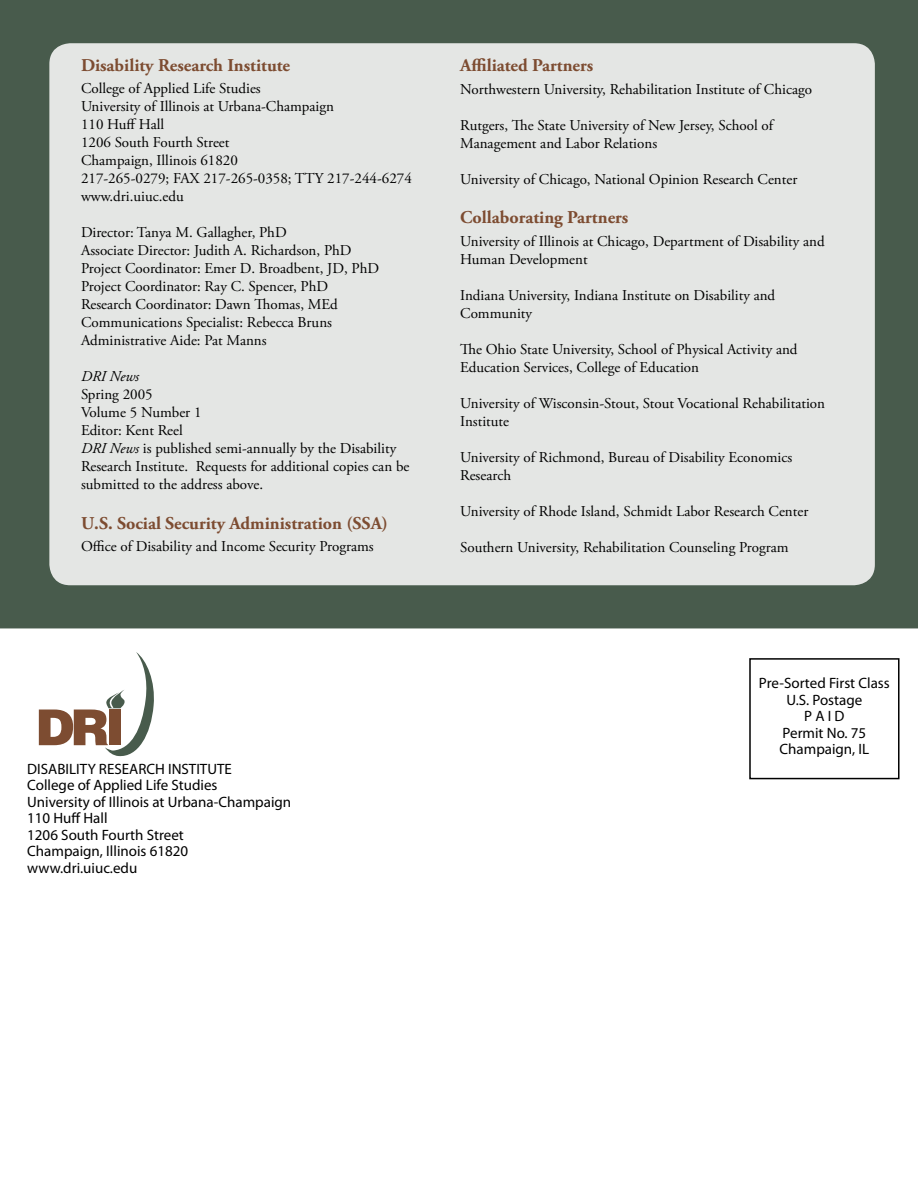
<style>
.page{position:relative;width:918px;height:1188px;background:#fff}
.page>*{position:absolute;margin:0;border:0;box-sizing:border-box;transform-origin:0 0}
.DRI_credits_subhead{font:700 18px "Adobe Garamond Pro";color:#7d4c31}
.DRI_credits_text__10_pt{font:15px/18px "Adobe Garamond Pro";color:#000}
.address_on_back_cover{font:15px "Myriad Pro";color:#000}
.DRI_credits_text__10_pt-2{font:italic 15px "Adobe Garamond Pro";color:#000}
.s1{font-style:italic}
</style>
<div class="page">
<div style="left:0;top:0;width:918px;height:628px;background:#485b4c"></div>
<div style="left:47px;top:41px;width:830px;height:545px;background:#e4e6e4"></div>
<div style="left:749px;top:658px;width:151px;height:121px;border:2px solid #000"></div>
<svg style="left:39px;top:652px;width:115px;height:104px"></svg>
<p class="DRI_credits_subhead" style="left:81px;top:55px;width:211px">Disability Research Institute</p>
<p class="DRI_credits_text__10_pt" style="left:81px;top:80px;width:181px">College of Applied Life Studies</p>
<p class="DRI_credits_text__10_pt" style="left:81px;top:98px;width:255px">University of Illinois at Urbana-Champaign</p>
<p class="DRI_credits_text__10_pt" style="left:81px;top:116px;width:85px">110 Huff Hall</p>
<p class="DRI_credits_text__10_pt" style="left:81px;top:134px;width:150px">1206 South Fourth Street</p>
<p class="DRI_credits_text__10_pt" style="left:81px;top:152px;width:158px">Champaign, Illinois 61820</p>
<p class="DRI_credits_text__10_pt" style="left:81px;top:170px;width:332px">217-265-0279; FAX 217-265-0358; TTY 217-244-6274</p>
<p class="DRI_credits_text__10_pt" style="left:81px;top:188px;width:104px">www.dri.uiuc.edu</p>
<p class="DRI_credits_text__10_pt" style="left:81px;top:224px;width:207px">Director: Tanya M. Gallagher, PhD</p>
<p class="DRI_credits_text__10_pt" style="left:81px;top:242px;width:272px">Associate Director: Judith A. Richardson, PhD</p>
<p class="DRI_credits_text__10_pt" style="left:81px;top:260px;width:300px">Project Coordinator: Emer D. Broadbent, JD, PhD</p>
<p class="DRI_credits_text__10_pt" style="left:81px;top:278px;width:249px">Project Coordinator: Ray C. Spencer, PhD</p>
<p class="DRI_credits_text__10_pt" style="left:81px;top:296px;width:258px">Research Coordinator: Dawn Thomas, MEd</p>
<p class="DRI_credits_text__10_pt" style="left:81px;top:314px;width:253px">Communications Specialist: Rebecca Bruns</p>
<p class="DRI_credits_text__10_pt" style="left:81px;top:332px;width:187px">Administrative Aide: Pat Manns</p>
<p class="DRI_credits_text__10_pt-2" style="left:81px;top:368px;width:60px">DRI News</p>
<p class="DRI_credits_text__10_pt" style="left:81px;top:386px;width:73px">Spring 2005</p>
<p class="DRI_credits_text__10_pt" style="left:81px;top:404px;width:122px">Volume 5 Number 1</p>
<p class="DRI_credits_text__10_pt" style="left:81px;top:422px;width:103px">Editor: Kent Reel</p>
<p class="DRI_credits_text__10_pt" style="left:81px;top:440px;width:330px"><span class="s1">DRI News</span> is published semi-annually by the Disability<br>Research Institute. Requests for additional copies can be submitted to the address above.</p>
<p class="DRI_credits_subhead" style="left:81px;top:513px;width:309px">U.S. Social Security Administration (SSA)</p>
<p class="DRI_credits_text__10_pt" style="left:81px;top:538px;width:294px">Office of Disability and Income Security Programs</p>
<p class="DRI_credits_subhead" style="left:460px;top:55px;width:135px">Affiliated Partners</p>
<p class="DRI_credits_text__10_pt" style="left:460px;top:80px;width:353px">Northwestern University, Rehabilitation Institute of Chicago</p>
<p class="DRI_credits_text__10_pt" style="left:460px;top:116px;width:314px">Rutgers, The State University of New Jersey, School of<br>Management and Labor Relations</p>
<p class="DRI_credits_text__10_pt" style="left:460px;top:170px;width:339px">University of Chicago, National Opinion Research Center</p>
<p class="DRI_credits_subhead" style="left:460px;top:207px;width:170px">Collaborating Partners</p>
<p class="DRI_credits_text__10_pt" style="left:460px;top:232px;width:366px">University of Illinois at Chicago, Department of Disability and<br>Human Development</p>
<p class="DRI_credits_text__10_pt" style="left:460px;top:286px;width:317px">Indiana University, Indiana Institute on Disability and<br>Community</p>
<p class="DRI_credits_text__10_pt" style="left:460px;top:340px;width:339px">The Ohio State University, School of Physical Activity and<br>Education Services, College of Education</p>
<p class="DRI_credits_text__10_pt" style="left:460px;top:394px;width:366px">University of Wisconsin-Stout, Stout Vocational Rehabilitation<br>Institute</p>
<p class="DRI_credits_text__10_pt" style="left:460px;top:448px;width:334px">University of Richmond, Bureau of Disability Economics<br>Research</p>
<p class="DRI_credits_text__10_pt" style="left:460px;top:502px;width:350px">University of Rhode Island, Schmidt Labor Research Center</p>
<p class="DRI_credits_text__10_pt" style="left:460px;top:538px;width:330px">Southern University, Rehabilitation Counseling Program</p>
<p class="address_on_back_cover" style="left:27px;top:760px;width:206px">DISABILITY RESEARCH INSTITUTE</p>
<p class="address_on_back_cover" style="left:27px;top:777px;width:192px">College of Applied Life Studies</p>
<p class="address_on_back_cover" style="left:27px;top:793px;width:265px">University of Illinois at Urbana-Champaign</p>
<p class="address_on_back_cover" style="left:27px;top:810px;width:82px">110 Huff Hall</p>
<p class="address_on_back_cover" style="left:27px;top:826px;width:158px">1206 South Fourth Street</p>
<p class="address_on_back_cover" style="left:27px;top:843px;width:162px">Champaign, Illinois 61820</p>
<p class="address_on_back_cover" style="left:27px;top:859px;width:111px">www.dri.uiuc.edu</p>
<p class="address_on_back_cover" style="left:759px;top:675px;width:132px">Pre-Sorted First Class</p>
<p class="address_on_back_cover" style="left:786px;top:691px;width:77px">U.S. Postage</p>
<p class="address_on_back_cover" style="left:804px;top:708px;width:42px">P A I D</p>
<p class="address_on_back_cover" style="left:783px;top:724px;width:85px">Permit No. 75</p>
<p class="address_on_back_cover" style="left:780px;top:741px;width:91px">Champaign, IL</p>
</div>
